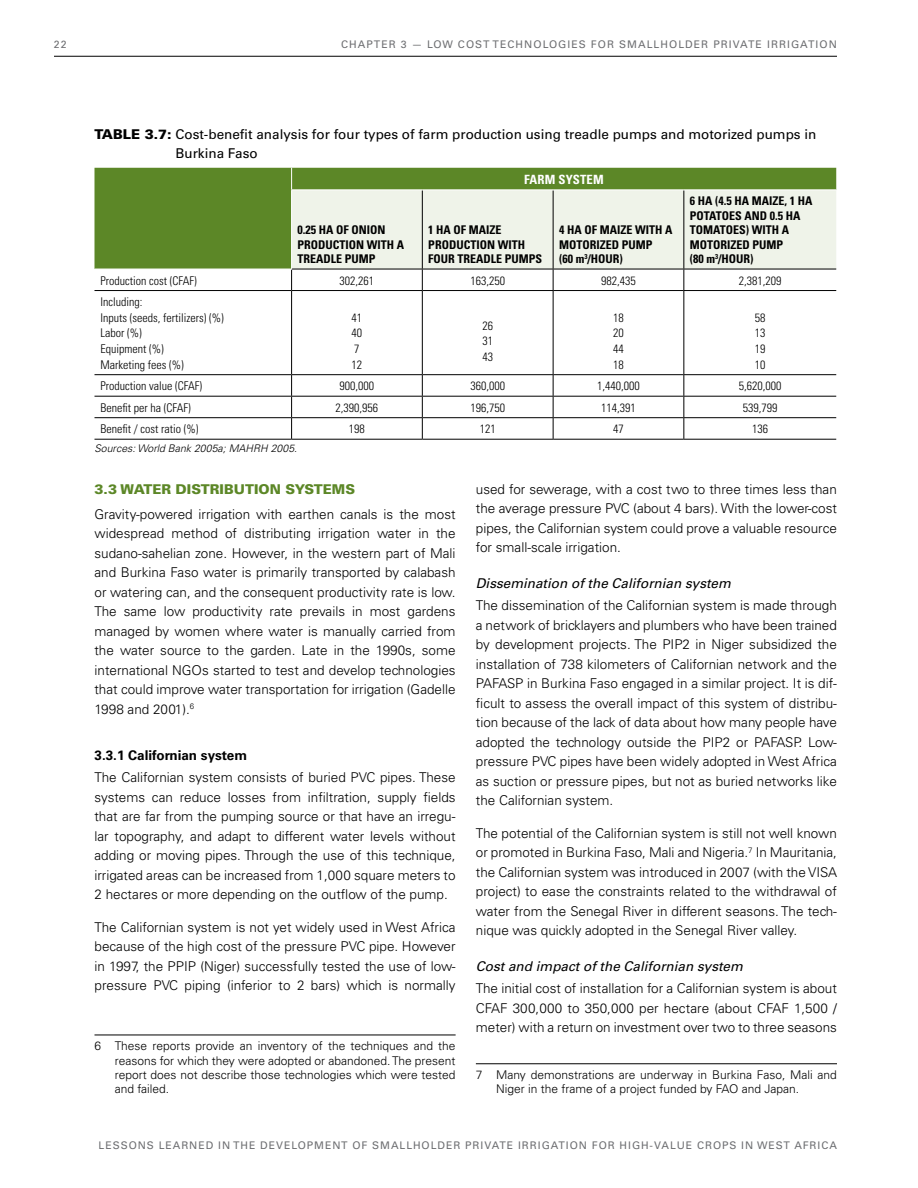
<style>
.page{position:relative;width:918px;height:1188px;background:#fff}
.page>*{position:absolute;margin:0;border:0;box-sizing:border-box;transform-origin:0 0}
.t1{font:300 13.5px/19.5px "Univers";color:#000;text-align:justify}
.t2{font:13.5px/19.5px "Univers";color:#000}
.t3{font:900 13.5px "Univers";color:#5c8727}
.t4{font:700 condensed 12.75px "Univers";letter-spacing:.01em;color:#fff}
.t5{font:300 condensed 12px/15.6px "Univers";color:#000;text-align:justify}
.t6{font:300 12px/14.4px "Univers";color:#000;text-align:justify}
.t7{font:700 condensed 12px/14.4px "Univers";color:#000}
.t8{font:10.5px "Univers";letter-spacing:.09em;color:#6d6e71}
.t9{font:italic 300 10.5px "Univers";color:#000}
.s1{font-weight:900}
.s2{font-weight:900;color:#5c8727}
.s3{font-weight:700}
.s4{font-weight:400;font-style:italic}
</style>
<div class="page">
<hr style="left:54px;top:56px;width:783px;height:1px;background:#000">
<div style="left:94px;top:168px;width:197px;height:101px;background:#5c8727"></div>
<hr style="left:94px;top:290px;width:198px;height:1px;background:#000">
<hr style="left:292px;top:290px;width:130px;height:1px;background:#000">
<hr style="left:291px;top:291px;width:1px;height:83px;background:#000">
<hr style="left:422px;top:290px;width:131px;height:1px;background:#000">
<hr style="left:422px;top:291px;width:1px;height:83px;background:#000">
<hr style="left:553px;top:290px;width:131px;height:1px;background:#000">
<hr style="left:553px;top:291px;width:1px;height:83px;background:#000">
<hr style="left:684px;top:290px;width:152px;height:1px;background:#000">
<hr style="left:683px;top:291px;width:1px;height:83px;background:#000">
<hr style="left:94px;top:374px;width:198px;height:1px;background:#000">
<hr style="left:292px;top:374px;width:130px;height:1px;background:#000">
<hr style="left:422px;top:374px;width:131px;height:1px;background:#000">
<hr style="left:553px;top:374px;width:131px;height:1px;background:#000">
<hr style="left:684px;top:374px;width:152px;height:1px;background:#000">
<hr style="left:94px;top:396px;width:198px;height:1px;background:#000">
<hr style="left:292px;top:396px;width:130px;height:1px;background:#000">
<hr style="left:422px;top:396px;width:131px;height:1px;background:#000">
<hr style="left:553px;top:396px;width:131px;height:1px;background:#000">
<hr style="left:684px;top:396px;width:152px;height:1px;background:#000">
<hr style="left:94px;top:417px;width:198px;height:1px;background:#000">
<hr style="left:292px;top:417px;width:130px;height:1px;background:#000">
<svg style="left:291px;top:375px;width:1px;height:64px"></svg>
<hr style="left:422px;top:417px;width:131px;height:1px;background:#000">
<svg style="left:422px;top:375px;width:1px;height:64px"></svg>
<hr style="left:553px;top:417px;width:131px;height:1px;background:#000">
<svg style="left:553px;top:375px;width:1px;height:64px"></svg>
<hr style="left:684px;top:417px;width:152px;height:1px;background:#000">
<svg style="left:683px;top:375px;width:1px;height:64px"></svg>
<hr style="left:94px;top:439px;width:198px;height:1px;background:#000">
<hr style="left:292px;top:439px;width:130px;height:1px;background:#000">
<hr style="left:422px;top:439px;width:131px;height:1px;background:#000">
<hr style="left:553px;top:439px;width:131px;height:1px;background:#000">
<hr style="left:684px;top:439px;width:152px;height:1px;background:#000">
<svg style="left:291px;top:168px;width:545px;height:122px"></svg>
<hr style="left:291px;top:190px;width:1px;height:79px;background:#fff">
<hr style="left:94px;top:1035px;width:362px;height:1px;background:#000">
<hr style="left:476px;top:1064px;width:361px;height:1px;background:#000">
<p class="t8" style="left:54px;top:38px;width:14px">22</p>
<p class="t8" style="left:341px;top:38px;width:162px">Chapter 3 — LOW COST TECHNOLOGIE</p>
<p class="t8" style="left:579px;top:38px;width:28px">S FOR</p>
<p class="t8" style="left:619px;top:38px;width:31px">SMALLHOLDER</p>
<p class="t8" style="left:713px;top:38px;width:5px">PRIV</p>
<p class="t8" style="left:740px;top:38px;width:30px">ATE IRRIG</p>
<p class="t8" style="left:800px;top:38px;width:20px">ATION</p>
<p class="t2" style="left:175px;top:125px;width:643px;text-indent:-81px"><span class="s1">TABLE 3.7:</span> Cost-benefit analysis for four types of farm production using treadle pumps and motorized pumps in<br>Burkina Faso</p>
<p class="t4" style="left:524px;top:172px;width:80px">FARM SYSTEM</p>
<p class="t7" style="left:298px;top:223px;width:108px">0.25 HA OF ONION<br>PRODUCTION WITH A<br>TREADLE PUMP</p>
<p class="t7" style="left:428px;top:223px;width:115px">1 HA OF MAIZE<br>PRODUCTION WITH<br>FOUR TREADLE PUMPS</p>
<p class="t7" style="left:559px;top:223px;width:115px">4 HA OF MAIZE WITH A<br>MOTORIZED PUMP<br>(60 M<sup>3</sup>/HOUR)</p>
<p class="t7" style="left:690px;top:194px;width:124px">6 HA (4.5 HA MAIZE, 1 HA<br>POTATOES AND 0.5 HA<br>TOMATOES) WITH A<br>MOTORIZED PUMP<br>(80 M<sup>3</sup>/HOUR)</p>
<p class="t5" style="left:101px;top:273px;width:98px">Production cost (CFAF)</p>
<p class="t5" style="left:340px;top:273px;width:36px">302,261</p>
<p class="t5" style="left:470px;top:273px;width:36px">163,250</p>
<p class="t5" style="left:601px;top:273px;width:36px">982,435</p>
<p class="t5" style="left:739px;top:273px;width:44px">2,381,209</p>
<p class="t5" style="left:101px;top:294px;width:125px;text-align:left">Including:<br>Inputs (seeds, fertilizers) (%)<br>Labor (%)<br>Equipment (%)<br>Marketing fees (%)</p>
<p class="t5" style="left:352px;top:310px;width:12px;text-align:left">41<br>40<br>7<br>12</p>
<p class="t5" style="left:482px;top:318px;width:12px">26<br>31<br>43</p>
<p class="t5" style="left:613px;top:310px;width:12px">18<br>20<br>44<br>18</p>
<p class="t5" style="left:755px;top:310px;width:12px">58<br>13<br>19<br>10</p>
<p class="t5" style="left:101px;top:378px;width:103px">Production value (CFAF)</p>
<p class="t5" style="left:340px;top:378px;width:36px">900,000</p>
<p class="t5" style="left:470px;top:378px;width:36px">360,000</p>
<p class="t5" style="left:597px;top:378px;width:44px">1,440,000</p>
<p class="t5" style="left:739px;top:378px;width:44px">5,620,000</p>
<p class="t5" style="left:101px;top:400px;width:92px">Benefit per ha (CFAF)</p>
<p class="t5" style="left:336px;top:400px;width:44px">2,390,956</p>
<p class="t5" style="left:470px;top:400px;width:36px">196,750</p>
<p class="t5" style="left:601px;top:400px;width:36px">114,391</p>
<p class="t5" style="left:743px;top:400px;width:36px">539,799</p>
<p class="t5" style="left:101px;top:421px;width:99px">Benefit / cost ratio (%)</p>
<p class="t5" style="left:349px;top:421px;width:17px">198</p>
<p class="t5" style="left:480px;top:421px;width:17px">121</p>
<p class="t5" style="left:613px;top:421px;width:12px">47</p>
<p class="t5" style="left:752px;top:421px;width:17px">136</p>
<p class="t9" style="left:94px;top:442px;width:204px">Sources: World Bank 2005a; MAHRH 2005.</p>
<p class="t1" style="left:94px;top:477px;width:363px;line-height:24.9px;text-indent:67px"><span class="s2">R DIST RIBUTION SYSTEMS<br></span>G ravity-powered irrigation with earthen canals is the most</p>
<p class="t1" style="left:94px;top:524px;width:363px">widespread method of distributing irrigation water in the sudano-sahelian zone. However, in the western part of Mali and Burkina Faso water is primarily transported by calabash or watering can, and the consequent productivity rate is low.<br>The same low productivity rate prevails in most gardens managed by women where water is manually carried from the water source to the garden. Late in the 1990s, some international NGO</p>
<p class="t3" style="left:94px;top:481px;width:50px">3.3 WATE</p>
<p class="t1" style="left:94px;top:660px;width:363px;text-indent:108px">s started to test and develop technologies that could improve water transportation for irrigation (Gadelle 1998 and 2001).<sup>6</sup></p>
<p class="t1" style="left:94px;top:744px;width:270px;line-height:22.2px"><span class="s3">3.3.1 Californian system<br></span>The Californian system consists of buried PVC</p>
<p class="t1" style="left:94px;top:768px;width:363px;text-indent:286px">pipes. These systems can reduce losses from infiltration, supply fields that are far from the pumping source or that have an irregu&shy;lar topography, and adapt to different water levels without adding or moving pipes. Through the use of this technique, irrigated areas can be increased from 1,000 square meters to 2 hectares or more depending on the outflow of the pump.</p>
<p class="t1" style="left:94px;top:917px;width:363px">The Californian system is not yet widely used in West Africa because of the high cost of the pressure PVC pipe. H owever in 1997, the PPI P (N iger) successfully tested the use of low&shy;pressure PVC</p>
<p class="t1" style="left:185px;top:976px;width:272px">piping (inferior to 2 bars) which is normally</p>
<p class="t6" style="left:115px;top:1039px;width:342px;text-indent:-20px">6 These reports provide an inventory of the techniques and the reasons for which they were adopted or abandoned. The present report does not describe those technologies which were tested and failed.</p>
<p class="t1" style="left:476px;top:479px;width:363px">used for sewerage, with a cost two to three times less than the average pressure PVC (about 4 bars). With the lower-cost pipes, the Californian system could prove a valuable resource for small-scale irrigation.</p>
<p class="t1" style="left:476px;top:572px;width:363px;line-height:22.2px"><span class="s4">Dissemination of the Californian system<br></span>The dissemination of the Californian system is made through</p>
<p class="t1" style="left:476px;top:615px;width:363px">a network of bricklayers and plumbers who have been trained by development projects. The PI P2 in N iger subsidized the installation of 738 kilometers of Californian network and the PAFAS</p>
<p class="t1" style="left:476px;top:674px;width:363px;text-indent:39px">P in Burkina Faso engaged in a similar project. It is dif&shy;ficult to assess the overall impact of this system of distribu&shy;tion because of the lack of data about how many people have adopted the technology outside the PI P2 or PAFAS</p>
<p class="t1" style="left:476px;top:732px;width:363px;text-indent:318px">P. Low&shy;pressure PVC pipes have been widely adopted in West Africa as suction or pressure pipes, but not as buried networks like the Californian system.</p>
<p class="t1" style="left:476px;top:823px;width:363px;text-align:left">The potential of the Californian system is still not well known or promoted in Burkina Faso, Mali and N igeria.<sup>7</sup> I n Mauritania, the Californian system was introduced in 2007 (with the VISA project) to ease the constraints related to the withdrawal of water from the Senegal R iver in different seasons. The tech&shy;nique was quickly adopted in the Senegal River valley.</p>
<p class="t1" style="left:476px;top:955px;width:363px;line-height:22.2px"><span class="s4">Cost and impact of the Californian system<br></span>The initial cost of installation for a Californian system is about</p>
<p class="t1" style="left:476px;top:998px;width:9px">CFAF</p>
<p class="t1" style="left:513px;top:998px;width:253px">300,000 to 350,000 per hectare (about CFAF</p>
<p class="t1" style="left:476px;top:998px;width:363px;text-align:right">1,500 /<br>meter) with a return on investment over two to three seasons</p>
<p class="t6" style="left:496px;top:1068px;width:342px;text-indent:-20px">7 Many demonstrations are underway in Burkina Faso, Mali and<br>N iger in the frame of a project funded by FAO</p>
<p class="t6" style="left:742px;top:1082px;width:59px">and Japan.</p>
<p class="t8" style="left:99px;top:1139px;width:738px">Lessons Learned in the Developm ent of Smallholder Private I rrigation for H igh-Value Crops in West Africa</p>
</div>
